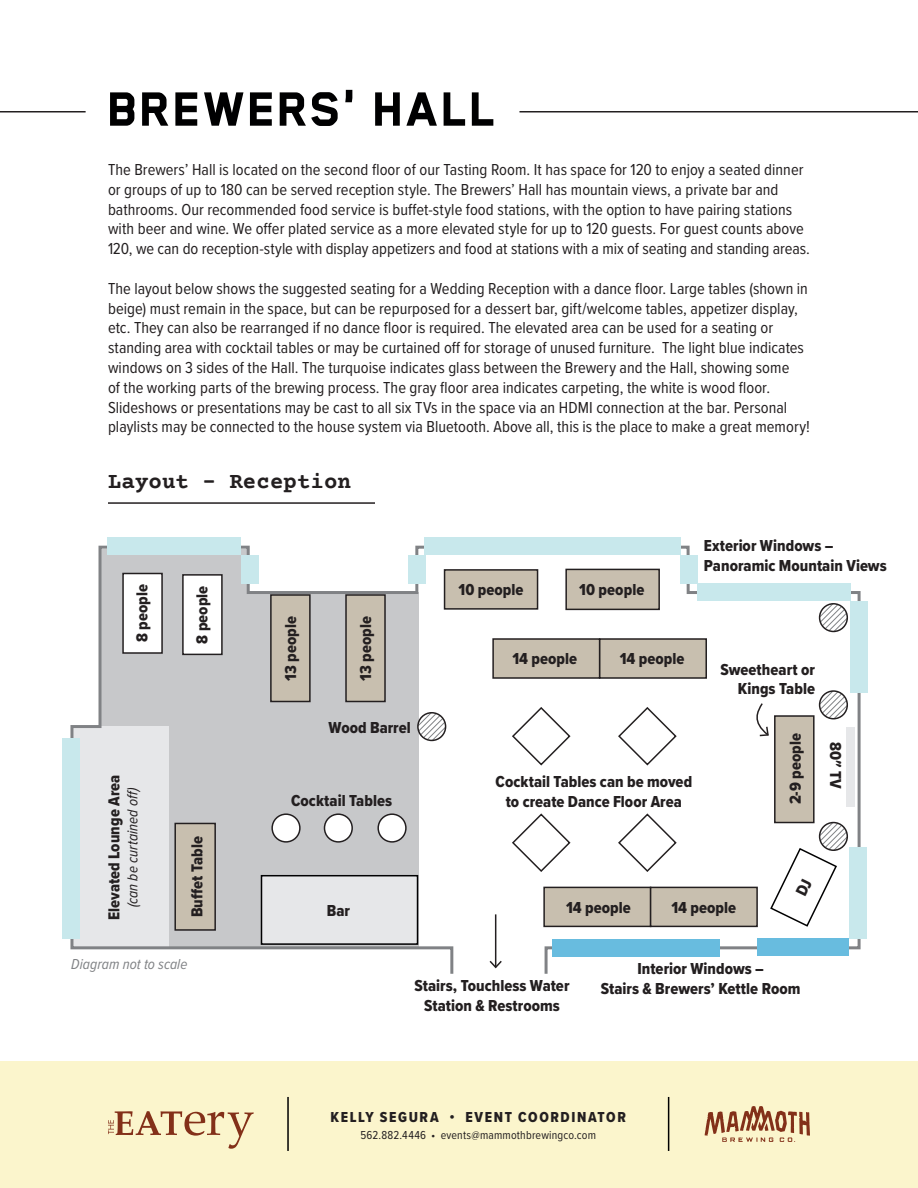
<style>
.page{position:relative;width:918px;height:1188px;background:#fff}
.page>*{position:absolute;margin:0;border:0;box-sizing:border-box;transform-origin:0 0}
.t1{font:800 55.5px "Blender Pro";letter-spacing:.04em;color:#000001}
.t2{font:700 22.5px "Courier Prime";color:#231f20}
.t3{font:16.5px/19.8px "Proxima Nova Cond";color:#231f20}
.t4{font:16.5px/19.8px "Proxima Nova Cond Extrabld";letter-spacing:.005em;color:#231f20;text-align:center}
.t5{font:15px "Proxima Nova Cond Extrabld";letter-spacing:.11em;color:#231f20}
.t6{font:italic 15px "Proxima Nova Cond";letter-spacing:.005em;color:#231f20}
.t7{font:italic 15px "Proxima Nova Cond";color:#808285}
.t8{font:12px "Proxima Nova Cond";letter-spacing:.015em;color:#231f20}
</style>
<div class="page">
<div style="left:0;top:1061px;width:918px;height:127px;background:#fbf5cc"></div>
<svg style="left:69px;top:545px;width:793px;height:429px"></svg>
<div style="left:424px;top:537px;width:257px;height:18px;background:#c8e8ec"></div>
<div style="left:697px;top:583px;width:154px;height:18px;background:#c8e8ec"></div>
<div style="left:850px;top:601px;width:18px;height:91px;background:#c8e8ec"></div>
<div style="left:680px;top:555px;width:17px;height:29px;background:#c8e8ec"></div>
<div style="left:408px;top:555px;width:17px;height:29px;background:#c8e8ec"></div>
<div style="left:241px;top:555px;width:17px;height:29px;background:#c8e8ec"></div>
<div style="left:849px;top:847px;width:17px;height:92px;background:#c8e8ec"></div>
<div style="left:107px;top:537px;width:134px;height:18px;background:#c8e8ec"></div>
<div style="left:63px;top:739px;width:17px;height:200px;background:#c8e8ec"></div>
<div style="left:552px;top:939px;width:168px;height:18px;background:#68bcdf"></div>
<div style="left:757px;top:939px;width:92px;height:17px;background:#68bcdf"></div>
<svg style="left:108px;top:1111px;width:146px;height:38px"></svg>
<hr style="left:287px;top:1097px;width:2px;height:54px;background:#000001">
<hr style="left:668px;top:1097px;width:1px;height:54px;background:#000001">
<svg style="left:705px;top:1106px;width:105px;height:36px"></svg>
<div style="left:183px;top:575px;width:39px;height:79px;background:#fff"></div>
<div style="left:182px;top:574px;width:41px;height:81px;border:2px solid #231f20"></div>
<div style="left:123px;top:574px;width:39px;height:79px;background:#fff"></div>
<div style="left:122px;top:573px;width:41px;height:81px;border:2px solid #231f20"></div>
<div style="left:445px;top:570px;width:93px;height:39px;background:#c8bfaf"></div>
<div style="left:444px;top:569px;width:94px;height:41px;border:2px solid #231f20"></div>
<div style="left:566px;top:569px;width:93px;height:40px;background:#c8bfaf"></div>
<div style="left:565px;top:569px;width:95px;height:41px;border:2px solid #231f20"></div>
<div style="left:544px;top:887px;width:107px;height:39px;background:#c8bfaf"></div>
<div style="left:543px;top:887px;width:108px;height:40px;border:2px solid #231f20"></div>
<div style="left:261px;top:875px;width:157px;height:70px;background:#e6e7e9;border:2px solid #000001"></div>
<div style="left:651px;top:887px;width:106px;height:39px;background:#c8bfaf"></div>
<div style="left:650px;top:887px;width:108px;height:40px;border:2px solid #231f20"></div>
<svg style="left:511px;top:706px;width:61px;height:61px"></svg>
<div style="left:846px;top:728px;width:9px;height:79px;background:#e6e7e9"></div>
<hr style="left:495px;top:914px;width:1px;height:53px;background:#231f20">
<svg style="left:488px;top:959px;width:15px;height:10px"></svg>
<svg style="left:751px;top:702px;width:19px;height:35px"></svg>
<div style="left:175px;top:823px;width:40px;height:107px;background:#c8bfaf"></div>
<div style="left:174px;top:823px;width:42px;height:108px;border:2px solid #231f20"></div>
<div style="left:272px;top:814px;width:28px;height:28px;background:#fff;border-radius:50%"></div>
<div style="left:271px;top:813px;width:30px;height:30px;border:2px solid #231f20;border-radius:50%"></div>
<div style="left:324px;top:814px;width:28px;height:28px;background:#fff;border-radius:50%"></div>
<div style="left:324px;top:813px;width:29px;height:30px;border:2px solid #231f20;border-radius:50%"></div>
<div style="left:378px;top:814px;width:28px;height:28px;background:#fff;border-radius:50%"></div>
<div style="left:377px;top:813px;width:30px;height:30px;border:2px solid #231f20;border-radius:50%"></div>
<div style="left:775px;top:716px;width:39px;height:107px;background:#c8bfaf"></div>
<div style="left:774px;top:715px;width:41px;height:108px;border:2px solid #231f20"></div>
<svg style="left:418px;top:713px;width:28px;height:27px"></svg>
<div style="left:417px;top:712px;width:29px;height:29px;border:2px solid #231f20;border-radius:50%"></div>
<svg style="left:820px;top:604px;width:27px;height:27px"></svg>
<div style="left:819px;top:603px;width:29px;height:29px;border:2px solid #231f20;border-radius:50%"></div>
<div style="left:819px;top:822px;width:29px;height:29px;border:2px solid #231f20;border-radius:50%"></div>
<svg style="left:820px;top:691px;width:27px;height:28px"></svg>
<div style="left:819px;top:690px;width:29px;height:29px;border:2px solid #231f20;border-radius:50%"></div>
<svg style="left:511px;top:812px;width:61px;height:61px"></svg>
<svg style="left:617px;top:706px;width:61px;height:61px"></svg>
<svg style="left:617px;top:812px;width:61px;height:61px"></svg>
<hr style="left:0;top:111px;width:86px;height:2px;background:#231f20">
<hr style="left:519px;top:111px;width:399px;height:2px;background:#231f20">
<hr style="left:108px;top:502px;width:267px;height:2px;background:#231f20">
<div style="left:493px;top:639px;width:107px;height:39px;background:#c8bfaf"></div>
<div style="left:492px;top:638px;width:108px;height:41px;border:2px solid #231f20"></div>
<div style="left:600px;top:639px;width:106px;height:39px;background:#c8bfaf"></div>
<div style="left:599px;top:638px;width:108px;height:41px;border:2px solid #231f20"></div>
<div style="left:271px;top:595px;width:39px;height:106px;background:#c8bfaf"></div>
<div style="left:270px;top:594px;width:41px;height:108px;border:2px solid #231f20"></div>
<div style="left:346px;top:595px;width:39px;height:106px;background:#c8bfaf"></div>
<div style="left:345px;top:594px;width:41px;height:108px;border:2px solid #231f20"></div>
<svg style="left:769px;top:823px;width:78px;height:105px"></svg>
<p class="t1" style="left:108px;top:79px;width:389px">BREWERS' HALL</p>
<p class="t3" style="left:108px;top:159px;width:704px">The Brewers’ Hall is located on the second floor of our Tasting Room. It has space for 120 to enjoy a seated dinner or groups of up to 180 can be served reception style. The Brewers’ Hall has mountain views, a private bar and bathrooms. Our recommended food service is buffet-style food stations, with the option to have pairing stations with beer and wine. We offer plated service as a more elevated style for up to 120 guests. For guest counts above 120, we can do reception-style with display appetizers and food at stations with a mix of seating and standing areas.</p>
<p class="t3" style="left:108px;top:278px;width:704px">The layout below shows the suggested seating for a Wedding Reception with a dance floor. Large tables (shown in beige) must remain in the space, but can be repurposed for a dessert bar, gift/welcome tables, appetizer display, etc. They can also be rearranged if no dance floor is required. The elevated area can be used for a seating or standing area with cocktail tables or may be curtained off for storage of unused furniture. The light blue indicates windows on 3 sides of the Hall. The turquoise indicates glass between the Brewery and the Hall, showing some<br>of the working parts of the brewing process. The gray floor area indicates carpeting, the white is wood floor.<br>Slideshows or presentations may be cast to all six TVs in the space via an HDMI connection at the bar. Personal playlists may be connected to the house system via Bluetooth. Above all, this is the place to make a great memory!</p>
<p class="t2" style="left:108px;top:468px;width:245px">Layout - Reception</p>
<p class="t4" style="left:132px;top:642px;width:60px;rotate:-90deg">8 people</p>
<p class="t4" style="left:192px;top:644px;width:60px;rotate:-90deg">8 people</p>
<p class="t4" style="left:458px;top:580px;width:67px">10 people</p>
<p class="t4" style="left:579px;top:580px;width:67px">10 people</p>
<p class="t4" style="left:281px;top:681px;width:66px;rotate:-90deg">13 people</p>
<p class="t4" style="left:356px;top:681px;width:66px;rotate:-90deg">13 people</p>
<p class="t4" style="left:512px;top:649px;width:66px">14 people</p>
<p class="t4" style="left:620px;top:649px;width:66px">14 people</p>
<p class="t4" style="left:704px;top:536px;width:131px">Exterior Windows –</p>
<p class="t4" style="left:704px;top:556px;width:184px">Panoramic Mountain Views</p>
<p class="t4" style="left:720px;top:659px;width:96px">Sweetheart or</p>
<p class="t4" style="left:738px;top:679px;width:79px">Kings Table</p>
<p class="t4" style="left:104px;top:920px;width:147px;rotate:-90deg">Elevated Lounge Area</p>
<p class="t6" style="left:121px;top:907px;width:122px;rotate:-90deg">(can be curtained off)</p>
<p class="t4" style="left:187px;top:917px;width:83px;rotate:-90deg">Buffet Table</p>
<p class="t7" style="left:71px;top:952px;width:118px">Diagram not to scale</p>
<p class="t4" style="left:329px;top:717px;width:84px">Wood Barrel</p>
<p class="t4" style="left:291px;top:791px;width:103px">Cocktail Tables</p>
<p class="t4" style="left:496px;top:771px;width:198px">Cocktail Tables can be moved</p>
<p class="t4" style="left:506px;top:791px;width:178px">to create Dance Floor Area</p>
<p class="t4" style="left:785px;top:804px;width:73px;rotate:-90deg">2-9 people</p>
<p class="t4" style="left:846px;top:742px;width:49px;rotate:90deg">80″ TV</p>
<p class="t4" style="left:327px;top:900px;width:25px">Bar</p>
<p class="t4" style="left:566px;top:897px;width:66px">14 people</p>
<p class="t4" style="left:671px;top:897px;width:66px">14 people</p>
<p class="t4" style="left:415px;top:976px;width:157px">Stairs, Touchless Water<br>Station &amp; Restrooms</p>
<p class="t4" style="left:601px;top:958px;width:201px">Interior Windows –<br>Stairs &amp; Brewers’ Kettle Room</p>
<p class="t5" style="left:331px;top:1106px;width:297px">KELLY SEGURA • EVENT COORDINATOR</p>
<p class="t8" style="left:361px;top:1126px;width:237px">562.882.4446 • events@mammothbrewingco.com</p>
</div>
